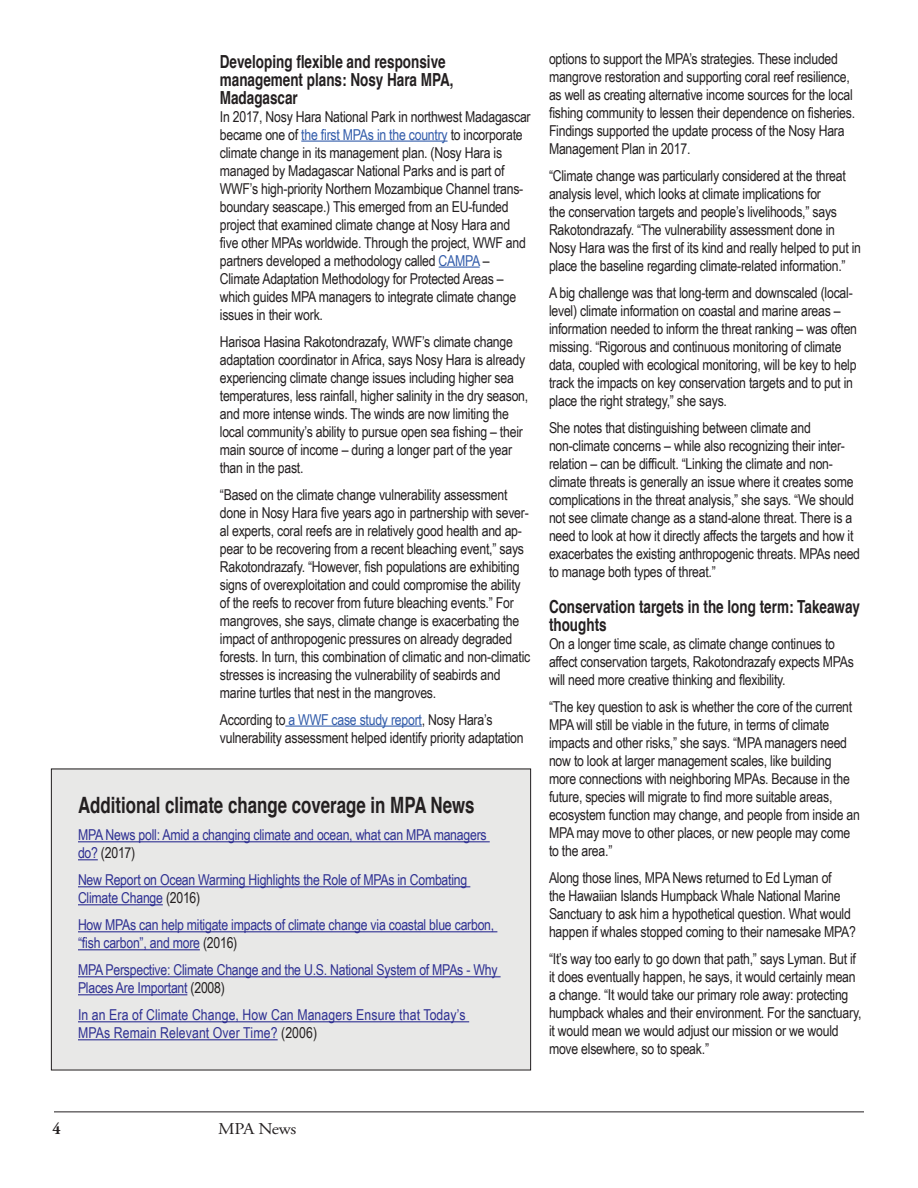
<style>
.page{position:relative;width:918px;height:1188px;background:#fff}
.page>*{position:absolute;margin:0;border:0;box-sizing:border-box;transform-origin:0 0}
.t1{font:700 22.5px "Helvetica";color:#231f20;scale:.75 1}
.t2{font:700 18px/18px "Helvetica";color:#231f20;scale:.75 1}
.t3{font:16.5px "Adobe Garamond Pro";letter-spacing:-.02em;color:#231f20;scale:1.1 1}
.t4{font:700 16.5px "Adobe Garamond Pro";color:#231f20;scale:.95 1}
.t5{font:15px/18px "Arial Narrow";letter-spacing:-.015em;color:#231f20}
.t6{font:15px/18px "Arial Narrow";letter-spacing:-.015em;color:#2e3092}
.t7{font:15px/18px "Arial Narrow";letter-spacing:.005em;color:#2e3092}
.s1{color:#325caa}
.s2{color:#231f20}
</style>
<div class="page">
<hr style="left:54px;top:1112px;width:810px;height:1px;background:#231f20">
<div style="left:51px;top:769px;width:480px;height:301px;background:#e8e8e7"></div>
<div style="left:51px;top:769px;width:480px;height:301px;border:1px solid #231f20"></div>
<hr style="left:301px;top:141px;width:147px;height:1px;background:#325caa">
<hr style="left:439px;top:267px;width:41px;height:1px;background:#325caa">
<hr style="left:285px;top:726px;width:137px;height:1px;background:#325caa">
<hr style="left:78px;top:841px;width:412px;height:1px;background:#2e3092">
<svg style="left:78px;top:859px;width:20px;height:1px"></svg>
<hr style="left:78px;top:886px;width:392px;height:1px;background:#2e3092">
<hr style="left:78px;top:904px;width:85px;height:1px;background:#2e3092">
<hr style="left:78px;top:931px;width:419px;height:1px;background:#2e3092">
<hr style="left:78px;top:949px;width:122px;height:1px;background:#2e3092">
<hr style="left:78px;top:976px;width:423px;height:1px;background:#2e3092">
<hr style="left:78px;top:994px;width:109px;height:1px;background:#2e3092">
<hr style="left:78px;top:1021px;width:391px;height:1px;background:#2e3092">
<hr style="left:78px;top:1039px;width:200px;height:1px;background:#2e3092">
<p class="t2" style="left:220px;top:52px;width:313px">Developing flexible and responsive management plans: Nosy Hara MPA,<br>Madagascar</p>
<p class="t5" style="left:220px;top:107px;width:312px">In 2017, Nosy Hara National Park in northwest Madagascar became one of <span class="s1">the first MPAs in the country</span> to incorporate climate change in its management plan. (Nosy Hara is managed by Madagascar National Parks and is part of WWF’s high-priority Northern Mozambique Channel trans&shy;boundary seascape.) This emerged from an EU-funded project that examined climate change at Nosy Hara and five other MPAs worldwide. Through the project, WWF and partners developed a methodology called <span class="s1">CAMPA</span> – Climate Adaptation Methodology for Protected Areas – which guides MPA managers to integrate climate change issues in their work.</p>
<p class="t5" style="left:220px;top:332px;width:310px">Harisoa Hasina Rakotondrazafy, WWF’s climate change adaptation coordinator in Africa, says Nosy Hara is already experiencing climate change issues including higher sea temperatures, less rainfall, higher salinity in the dry season, and more intense winds. The winds are now limiting the local community’s ability to pursue open sea fishing – their main source of income – during a longer part of the year than in the past.</p>
<p class="t5" style="left:220px;top:485px;width:312px">“Based on the climate change vulnerability assessment done in Nosy Hara five years ago in partnership with sever&shy;al experts, coral reefs are in relatively good health and ap&shy;pear to be recovering from a recent bleaching event,” says Rakotondrazafy. “However, fish populations are exhibiting signs of overexploitation and could compromise the ability of the reefs to recover from future bleaching events.” For mangroves, she says, climate change is exacerbating the impact of anthropogenic pressures on already degraded forests. In turn, this combination of climatic and non-climatic stresses is increasing the vulnerability of seabirds and marine turtles that nest in the mangroves.</p>
<p class="t5" style="left:220px;top:710px;width:305px">According to <span class="s1">a WWF case study report</span>, Nosy Hara’s vulnerability assessment helped identify priority adaptation</p>
<h1 class="t1" style="left:78px;top:787px;width:530px">Additional climate change coverage in MPA News</h1>
<p class="t6" style="left:78px;top:825px;width:410px">MPA News poll: Amid a changing climate and ocean, what can MPA managers do? <span class="s2">(2017)</span></p>
<p class="t6" style="left:78px;top:870px;width:391px">New Report on Ocean Warming Highlights the Role of MPAs in Combating<br>Climate Change <span class="s2">(2016)</span></p>
<p class="t6" style="left:78px;top:915px;width:418px">How MPAs can help mitigate impacts of climate change via coastal blue carbon, “fish carbon”, and more <span class="s2">(2016)</span></p>
<p class="t6" style="left:78px;top:960px;width:421px">MPA Perspective: Climate Change and the U.S. National System of MPAs - Why<br>Places Are Important <span class="s2">(2008)</span></p>
<p class="t7" style="left:78px;top:1005px;width:389px">In an Era of Climate Change, How Can Managers Ensure that Today’s<br>MPAs Remain Relevant Over Time? <span class="s2">(2006)</span></p>
<p class="t5" style="left:549px;top:49px;width:308px">options to support the MPA’s strategies. These included mangrove restoration and supporting coral reef resilience, as well as creating alternative income sources for the local fishing community to lessen their dependence on fisheries.<br>Findings supported the update process of the Nosy Hara Management Plan in 2017.</p>
<p class="t5" style="left:549px;top:166px;width:314px">“Climate change was particularly considered at the threat analysis level, which looks at climate implications for<br>the conservation targets and people’s livelihoods,” says Rakotondrazafy. “The vulnerability assessment done in Nosy Hara was the first of its kind and really helped to put in place the baseline regarding climate-related information.”</p>
<p class="t5" style="left:549px;top:283px;width:310px">A big challenge was that long-term and downscaled (local&shy;level) climate information on coastal and marine areas – information needed to inform the threat ranking – was often missing. “Rigorous and continuous monitoring of climate data, coupled with ecological monitoring, will be key to help track the impacts on key conservation targets and to put in place the right strategy,” she says.</p>
<p class="t5" style="left:549px;top:418px;width:313px">She notes that distinguishing between climate and non-climate concerns – while also recognizing their inter&shy;relation – can be difficult. “Linking the climate and non&shy;climate threats is generally an issue where it creates some complications in the threat analysis,” she says. “We should not see climate change as a stand-alone threat. There is a need to look at how it directly affects the targets and how it exacerbates the existing anthropogenic threats. MPAs need to manage both types of threat.”</p>
<p class="t2" style="left:549px;top:598px;width:416px">Conservation targets in the long term: Takeaway thoughts</p>
<p class="t5" style="left:549px;top:634px;width:306px">On a longer time scale, as climate change continues to affect conservation targets, Rakotondrazafy expects MPAs will need more creative thinking and flexibility.</p>
<p class="t5" style="left:549px;top:697px;width:312px">“The key question to ask is whether the core of the current MPA will still be viable in the future, in terms of climate impacts and other risks,” she says. “MPA managers need now to look at larger management scales, like building more connections with neighboring MPAs. Because in the future, species will migrate to find more suitable areas, ecosystem function may change, and people from inside an MPA may move to other places, or new people may come to the area.”</p>
<p class="t5" style="left:549px;top:868px;width:309px">Along those lines, MPA News returned to Ed Lyman of<br>the Hawaiian Islands Humpback Whale National Marine Sanctuary to ask him a hypothetical question. What would happen if whales stopped coming to their namesake MPA?</p>
<p class="t5" style="left:549px;top:949px;width:314px">“It’s way too early to go down that path,” says Lyman. But if it does eventually happen, he says, it would certainly mean a change. “It would take our primary role away: protecting humpback whales and their environment. For the sanctuary, it would mean we would adjust our mission or we would move elsewhere, so to speak.”</p>
<p class="t4" style="left:52px;top:1119px;width:10px">4</p>
<p class="t3" style="left:218px;top:1119px;width:73px">MPA News</p>
</div>
